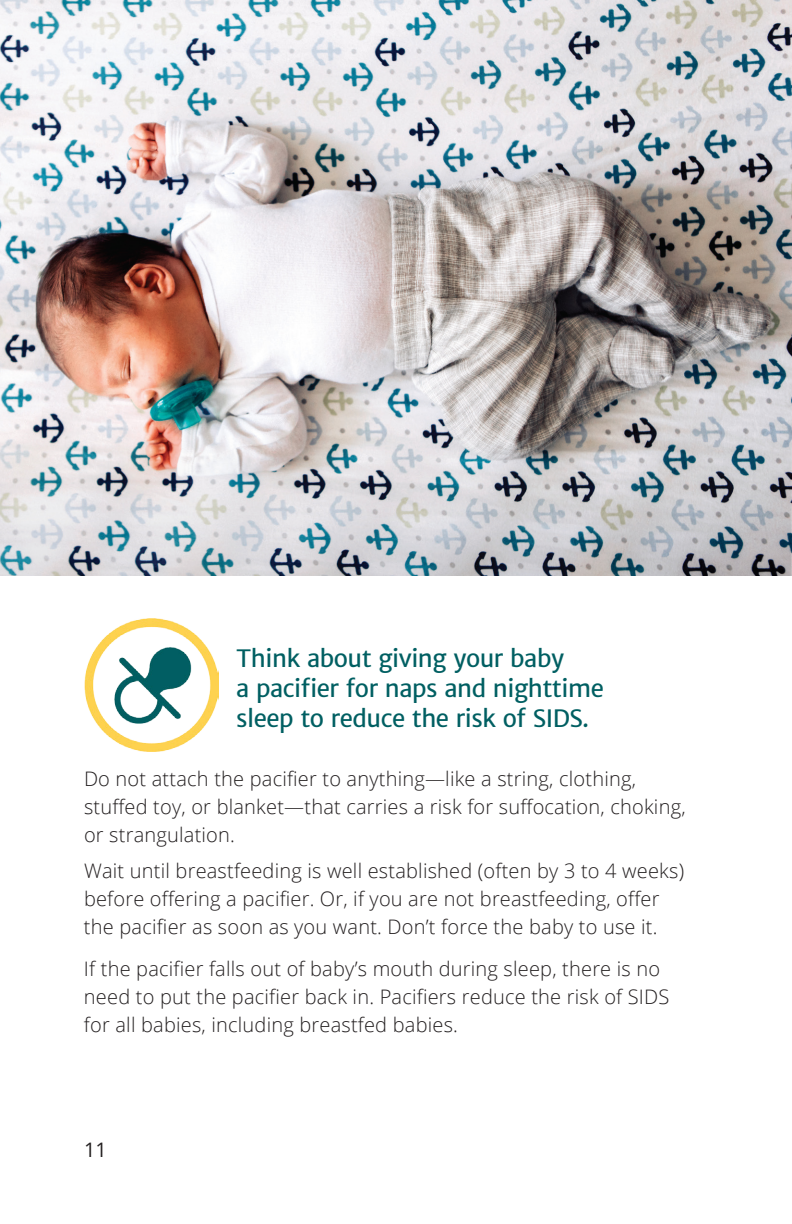
<style>
.page{position:relative;width:792px;height:1224px;background:#fff}
.page>*{position:absolute;margin:0;border:0;box-sizing:border-box;transform-origin:0 0}
.t1{font:24px/30px "Merriweather Sans";letter-spacing:-.02em;color:#005f62}
.t2{font:300 20px/28px "Open Sans";letter-spacing:.01em;color:#231f20}
.t3{font:20px "Open Sans";color:#231f20}
</style>
<div class="page">
<img style="left:0;top:0;width:792px;height:575px">
<img style="left:84px;top:618px;width:134px;height:134px">
<h3 class="t1" style="left:236px;top:643px;width:369px">Think about giving your baby<br>a pacifier for naps and nighttime sleep to reduce the risk of SIDS.</h3>
<p class="t2" style="left:84px;top:764px;width:603px">Do not attach the pacifier to anything—like a string, clothing, stuffed toy, or blanket—that carries a risk for suffocation, choking, or strangulation.</p>
<p class="t2" style="left:84px;top:856px;width:602px">Wait until breastfeeding is well established (often by 3 to 4 weeks) before offering a pacifier. Or, if you are not breastfeeding, offer the pacifier as soon as you want. Don’t force the baby to use it.</p>
<p class="t2" style="left:84px;top:954px;width:587px">If the pacifier falls out of baby’s mouth during sleep, there is no need to put the pacifier back in. Pacifiers reduce the risk of SIDS for all babies, including breastfed babies.</p>
<p class="t3" style="left:84px;top:1136px;width:25px">11</p>
</div>
